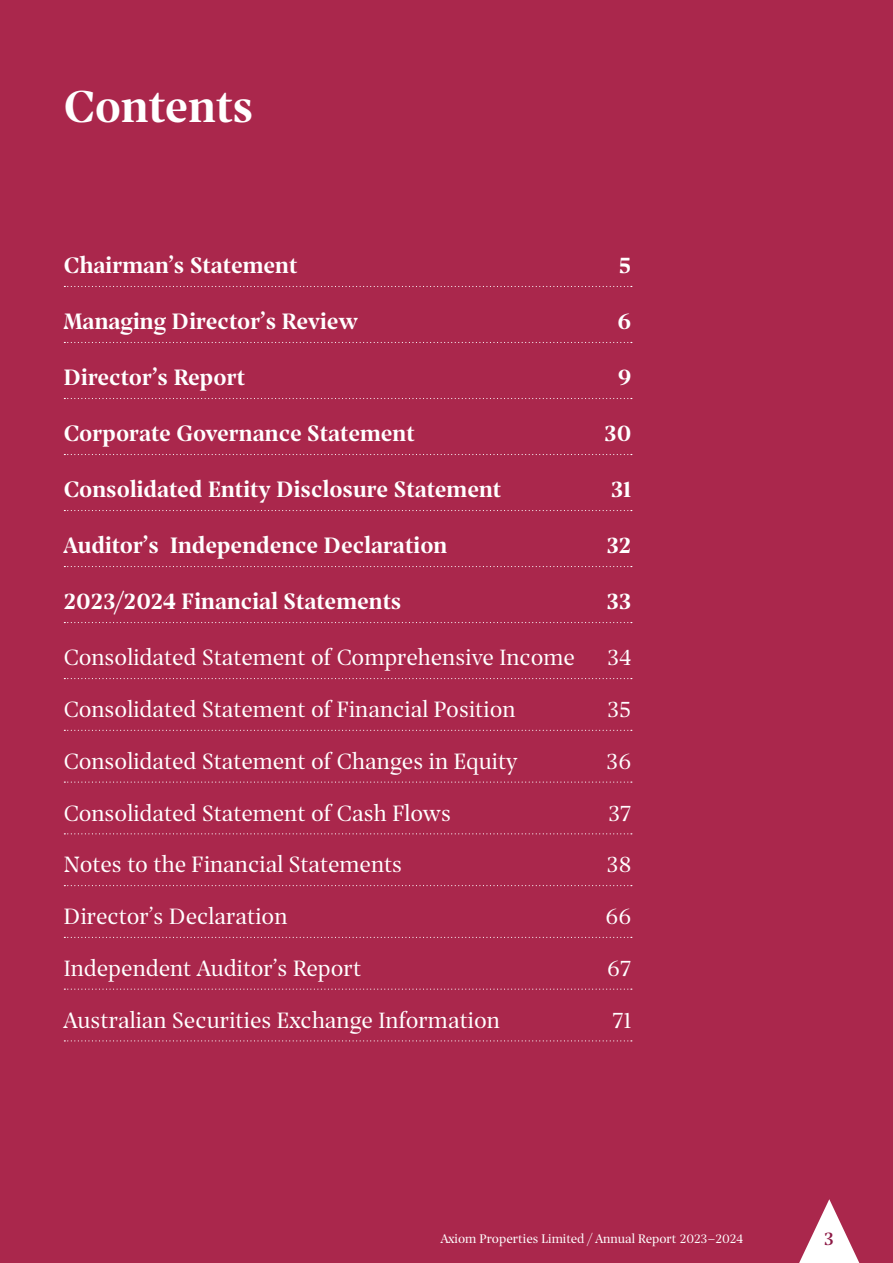
<style>
.page{position:relative;width:893px;height:1263px;background:#aa274c}
.page>*{position:absolute;margin:0;border:0;box-sizing:border-box;transform-origin:0 0}
.WHITE_HEADING{font:48px "Prospectus M Bld";color:#fff}
.t1{font:24px "Prospectus M";color:#fff}
.TOC_Heading{font:24px "Prospectus M Bld";color:#fff}
.t2{font:19.5px "Prospectus M S Bd";color:#8c1844}
.t3{font:13.5px "Prospectus M";color:#fff}
</style>
<div class="page">
<svg style="left:799px;top:1199px;width:60px;height:64px"></svg>
<svg style="left:64px;top:286px;width:568px;height:1px"></svg>
<svg style="left:64px;top:342px;width:568px;height:1px"></svg>
<svg style="left:64px;top:398px;width:568px;height:1px"></svg>
<svg style="left:64px;top:454px;width:568px;height:1px"></svg>
<svg style="left:64px;top:510px;width:568px;height:1px"></svg>
<svg style="left:64px;top:566px;width:568px;height:1px"></svg>
<svg style="left:64px;top:622px;width:568px;height:1px"></svg>
<svg style="left:64px;top:678px;width:568px;height:1px"></svg>
<svg style="left:64px;top:730px;width:568px;height:1px"></svg>
<svg style="left:64px;top:781px;width:568px;height:2px"></svg>
<svg style="left:64px;top:833px;width:568px;height:1px"></svg>
<svg style="left:64px;top:885px;width:568px;height:1px"></svg>
<svg style="left:64px;top:937px;width:568px;height:1px"></svg>
<svg style="left:64px;top:988px;width:568px;height:2px"></svg>
<svg style="left:64px;top:1040px;width:568px;height:1px"></svg>
<p class="WHITE_HEADING" style="left:64px;top:70px;width:191px">Contents</p>
<p class="TOC_Heading" style="left:64px;top:247px;width:235px">Chairman’s Statement</p>
<p class="TOC_Heading" style="left:619px;top:247px;width:14px">5</p>
<p class="TOC_Heading" style="left:64px;top:303px;width:296px">Managing Director’s Review</p>
<p class="TOC_Heading" style="left:618px;top:303px;width:15px">6</p>
<p class="TOC_Heading" style="left:64px;top:359px;width:183px">Director’s Report</p>
<p class="TOC_Heading" style="left:618px;top:359px;width:15px">9</p>
<p class="TOC_Heading" style="left:64px;top:415px;width:353px">Corporate Governance Statement</p>
<p class="TOC_Heading" style="left:604px;top:415px;width:28px">30</p>
<p class="TOC_Heading" style="left:64px;top:471px;width:439px">Consolidated Entity Disclosure Statement</p>
<p class="TOC_Heading" style="left:611px;top:471px;width:22px">31</p>
<p class="TOC_Heading" style="left:64px;top:527px;width:385px">Auditor’s Independence Declaration</p>
<p class="TOC_Heading" style="left:607px;top:527px;width:26px">32</p>
<p class="TOC_Heading" style="left:64px;top:583px;width:339px">2023/2024 Financial Statements</p>
<p class="TOC_Heading" style="left:607px;top:583px;width:26px">33</p>
<p class="t1" style="left:64px;top:640px;width:513px">Consolidated Statement of Comprehensive Income</p>
<p class="t1" style="left:608px;top:640px;width:25px">34</p>
<p class="t1" style="left:64px;top:691px;width:453px">Consolidated Statement of Financial Position</p>
<p class="t1" style="left:607px;top:691px;width:26px">35</p>
<p class="t1" style="left:64px;top:743px;width:455px">Consolidated Statement of Changes in Equity</p>
<p class="t1" style="left:607px;top:743px;width:26px">36</p>
<p class="t1" style="left:64px;top:795px;width:389px">Consolidated Statement of Cash Flows</p>
<p class="t1" style="left:609px;top:795px;width:24px">37</p>
<p class="t1" style="left:64px;top:847px;width:340px">Notes to the Financial Statements</p>
<p class="t1" style="left:607px;top:847px;width:26px">38</p>
<p class="t1" style="left:64px;top:898px;width:225px">Director’s Declaration</p>
<p class="t1" style="left:605px;top:898px;width:27px">66</p>
<p class="t1" style="left:64px;top:950px;width:299px">Independent Auditor’s Report</p>
<p class="t1" style="left:607px;top:950px;width:26px">67</p>
<p class="t1" style="left:64px;top:1002px;width:438px">Australian Securities Exchange Information</p>
<p class="t1" style="left:612px;top:1002px;width:21px">71</p>
<p class="t3" style="left:441px;top:1228px;width:304px">Axiom Properties Limited / Annual Report 2023–2024</p>
<p class="t2" style="left:824px;top:1224px;width:11px">3</p>
</div>
